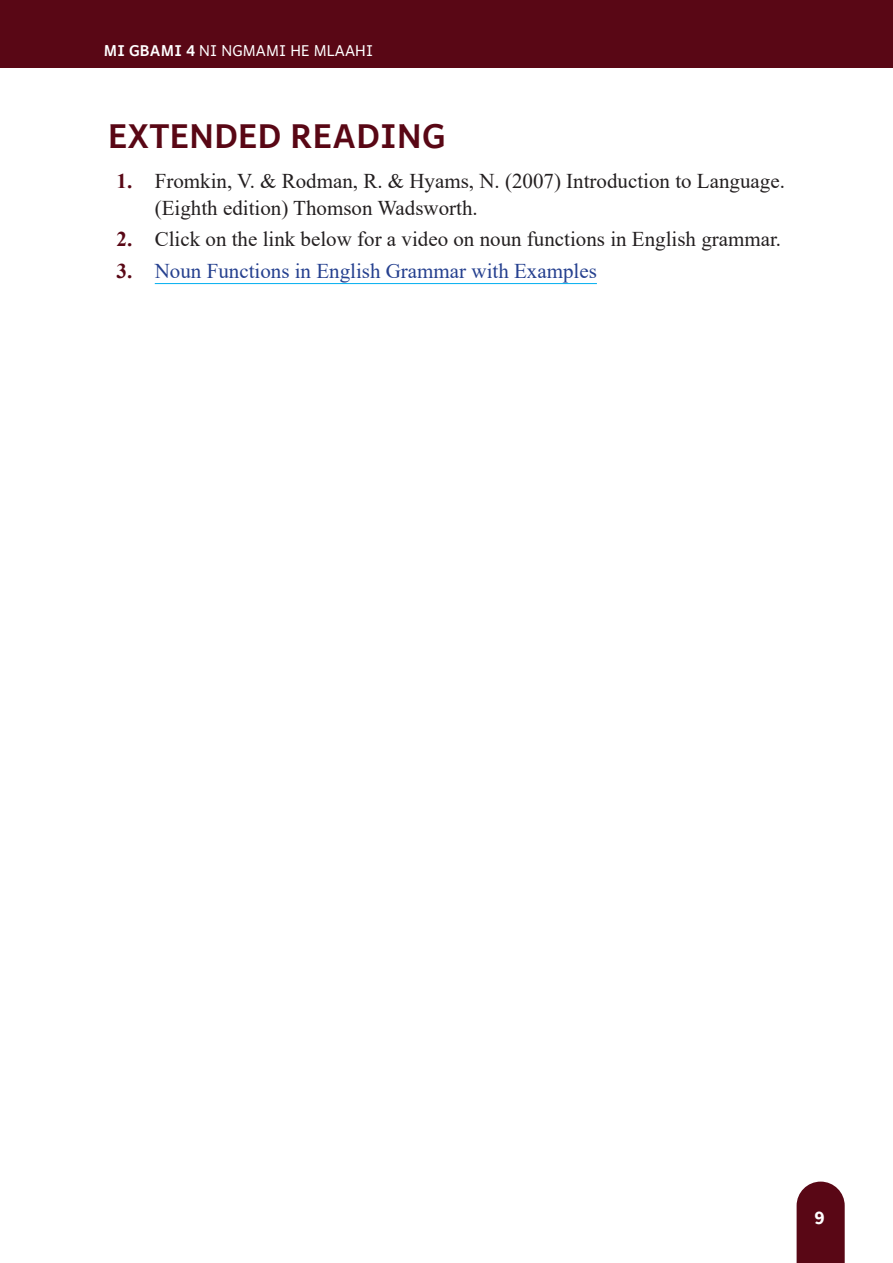
<style>
.page{position:relative;width:893px;height:1263px;background:#fff}
.page>*{position:absolute;margin:0;border:0;box-sizing:border-box;transform-origin:0 0}
.t1{font:700 33px "Andika";color:#590715}
.t2{font:21px/27px "Times New Roman";color:#231f20}
.t3{font:21px "Times New Roman";color:#25408f}
.t4{font:700 19.5px "Source Sans Pro";color:#fff}
.t5{font:15px "Andika";color:#fff}
.s1{font-weight:700}
.s2{font-weight:700;color:#590715}
</style>
<div class="page">
<div style="left:0;top:0;width:893px;height:68px;background:#590715"></div>
<svg style="left:797px;top:1181px;width:48px;height:82px;background:#651926"></svg>
<hr style="left:155px;top:283px;width:442px;height:1px;background:#00aeef">
<p class="t5" style="left:104px;top:42px;width:271px"><span class="s1">MI GBAMI 4</span> NI NGMAMI HE MLAAHI</p>
<h1 class="t1" style="left:108px;top:118px;width:339px">EXTENDED READING</h1>
<p class="t2" style="left:155px;top:167px;width:632px;text-indent:-38px"><span class="s2">1.</span> Fromkin, V. &amp; Rodman, R. &amp; Hyams, N. (2007) Introduction to Language. (Eighth edition) Thomson Wadsworth.</p>
<p class="t2" style="left:117px;top:225px;width:666px"><span class="s2">2.</span> Click on the link below for a video on noun functions in English grammar.</p>
<p class="t3" style="left:117px;top:256px;width:482px"><span class="s2">3.</span> Noun Functions in English Grammar with Examples</p>
<p class="t4" style="left:814px;top:1205px;width:12px">9</p>
</div>
